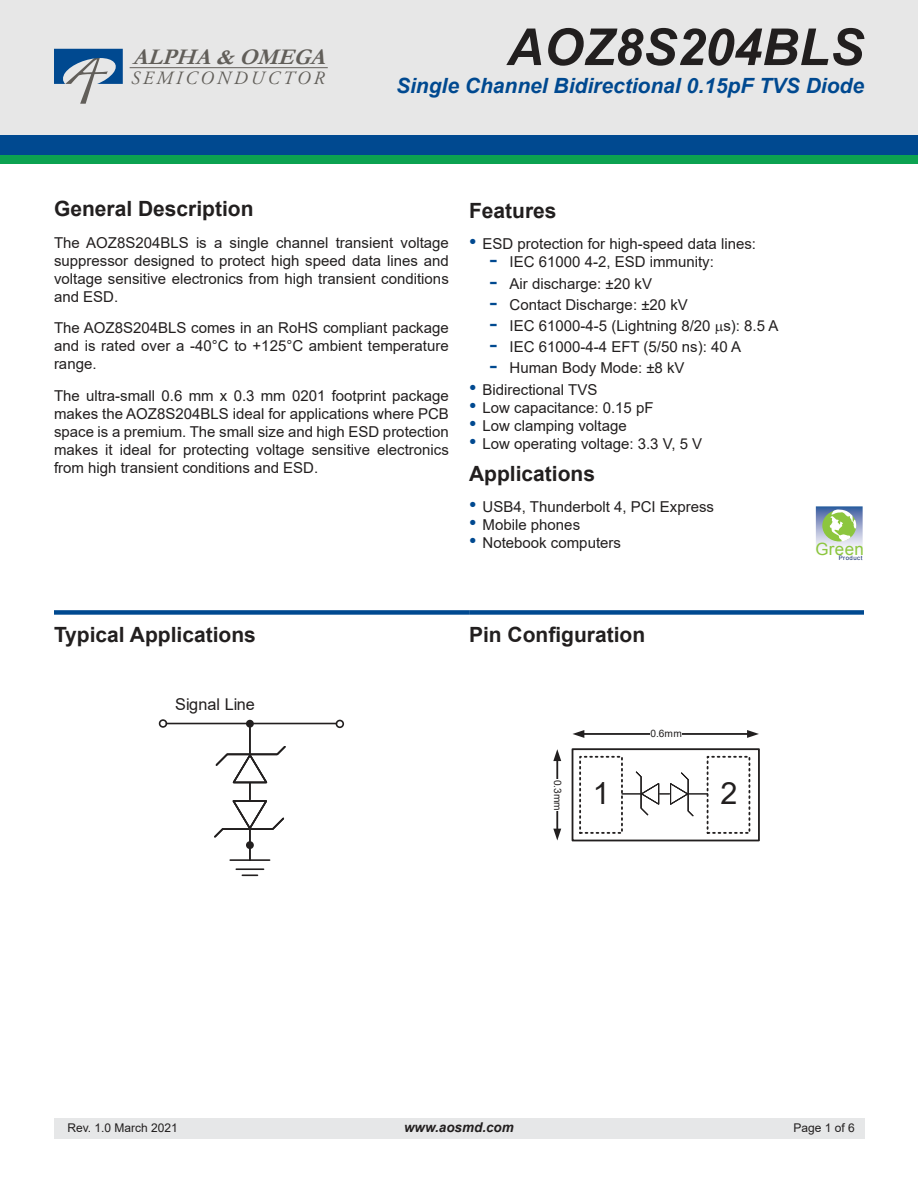
<style>
.page{position:relative;width:918px;height:1188px;background:#fff}
.page>*{position:absolute;margin:0;border:0;box-sizing:border-box;transform-origin:0 0}
.t1{font:italic 700 51px "Arial";color:#221f1f}
.t2{font:30.6px "Arial";color:#221f1f}
.t3{font:italic 700 22.5px "Garamond";color:#615e59}
.t4{font:700 21px "Arial";color:#221f1f}
.t5{font:italic 700 21px "Arial";color:#004990}
.t6{font:italic 18.75px "Adobe Garamond Pro";letter-spacing:.16em;color:#615e59}
.t7{font:16.95px "Arial";letter-spacing:.02em;color:#8cc63e}
.t8{font:16.2px "Arial";letter-spacing:.005em;color:#221f1f}
.t9{font:15px/18px "Arial";color:#221f1f;text-align:justify}
.t10{font:italic 700 13.5px "Arial";color:#221f1f}
.t11{font:12px "Arial";color:#221f1f}
.t12{font:10.2px "Arial";color:#221f1f}
.t13{font:6.15px "Arial";letter-spacing:.075em;color:#072269}
.s1{font-size:21px;color:#004990}
.s2{font-size:24px;color:#004990}
</style>
<div class="page">
<div style="left:0;top:0;width:918px;height:142px;background:#e7e7e7"></div>
<div style="left:0;top:136px;width:918px;height:19px;background:#004990"></div>
<div style="left:0;top:155px;width:918px;height:9px;background:#0ca251"></div>
<div style="left:54px;top:1119px;width:810px;height:20px;background:#e6e7e8"></div>
<hr style="left:130px;top:67px;width:198px;height:1px;background:#615e59">
<svg style="left:54px;top:49px;width:69px;height:55px"></svg>
<div style="left:54px;top:610px;width:415px;height:5px;background:#004990"></div>
<hr style="left:249px;top:827px;width:2px;height:33px;background:#221f1f">
<hr style="left:249px;top:724px;width:2px;height:31px;background:#221f1f">
<hr style="left:230px;top:859px;width:40px;height:2px;background:#221f1f">
<hr style="left:236px;top:868px;width:28px;height:2px;background:#221f1f">
<svg style="left:242px;top:874px;width:16px;height:2px"></svg>
<hr style="left:166px;top:723px;width:170px;height:1px;background:#221f1f">
<div style="left:246px;top:720px;width:8px;height:8px;border:3px solid #221f1f;border-radius:50%"></div>
<div style="left:159px;top:719px;width:8px;height:9px;border:2px solid #221f1f;border-radius:50%"></div>
<div style="left:336px;top:720px;width:8px;height:8px;border:2px solid #221f1f;border-radius:50%"></div>
<svg style="left:214px;top:744px;width:72px;height:104px"></svg>
<div style="left:246px;top:841px;width:8px;height:8px;border:3px solid #221f1f;border-radius:50%"></div>
<div style="left:469px;top:610px;width:395px;height:5px;background:#004990"></div>
<div style="left:572px;top:748px;width:188px;height:93px;border:2px solid #221f1f"></div>
<div style="left:579px;top:756px;width:44px;height:78px;border:2px dashed #221f1f"></div>
<div style="left:707px;top:756px;width:43px;height:78px;border:2px dashed #221f1f"></div>
<svg style="left:622px;top:771px;width:86px;height:46px"></svg>
<hr style="left:583px;top:733px;width:165px;height:2px;background:#221f1f">
<svg style="left:573px;top:730px;width:11px;height:8px"></svg>
<svg style="left:747px;top:730px;width:12px;height:8px"></svg>
<div style="left:650px;top:728px;width:31px;height:12px;background:#fff"></div>
<hr style="left:556px;top:760px;width:2px;height:70px;background:#221f1f">
<svg style="left:553px;top:749px;width:8px;height:12px"></svg>
<svg style="left:553px;top:829px;width:8px;height:11px"></svg>
<div style="left:551px;top:779px;width:12px;height:31px;background:#fff"></div>
<img style="left:816px;top:506px;width:47px;height:42px">
<div style="left:822px;top:510px;width:34px;height:31px;background:#8cc63e;border-radius:50%"></div>
<svg style="left:829px;top:509px;width:27px;height:33px"></svg>
<h3 class="t3" style="left:133px;top:43px;width:194px">ALPHA &amp; OMEGA</h3>
<p class="t6" style="left:131px;top:66px;width:195px">SEMICONDUCTOR</p>
<h1 class="t1" style="left:507px;top:28px;width:359px">AOZ8S204BLS</h1>
<h3 class="t5" style="left:396px;top:78px;width:469px">Single Channel Bidirectional 0.15pF TVS Diode</h3>
<h3 class="t4" style="left:54px;top:201px;width:201px">General Description</h3>
<p class="t9" style="left:54px;top:235px;width:396px">The AOZ8S204BLS is a single channel transient voltage suppressor designed to protect high speed data lines and voltage sensitive electronics from high transient conditions and ESD.</p>
<p class="t9" style="left:54px;top:320px;width:396px">The AOZ8S204BLS comes in an RoHS compliant package and is rated over a -40°C to +125°C ambient temperature range.</p>
<p class="t9" style="left:54px;top:388px;width:396px">The ultra-small 0.6 mm x 0.3 mm 0201 footprint package makes the AOZ8S204BLS ideal for applications where PCB space is a premium. The small size and high ESD protection makes it ideal for protecting voltage sensitive electronics from high transient conditions and ESD.</p>
<h3 class="t4" style="left:469px;top:203px;width:89px">Features</h3>
<p class="t9" style="left:469px;top:236px;width:288px"><span class="s1">•</span> ESD protection for high-speed data lines:</p>
<p class="t9" style="left:489px;top:254px;width:226px"><span class="s2">-</span> IEC 61000 4-2, ESD immunity:</p>
<p class="t9" style="left:489px;top:276px;width:164px"><span class="s2">-</span> Air discharge: ±20 kV</p>
<p class="t9" style="left:489px;top:297px;width:200px"><span class="s2">-</span> Contact Discharge: ±20 kV</p>
<p class="t9" style="left:489px;top:318px;width:291px"><span class="s2">-</span> IEC 61000-4-5 (Lightning 8/20 s): 8.5 A</p>
<p class="t9" style="left:489px;top:339px;width:253px"><span class="s2">-</span> IEC 61000-4-4 EFT (5/50 ns): 40 A</p>
<p class="t9" style="left:489px;top:361px;width:197px"><span class="s2">-</span> Human Body Mode: ±8 kV</p>
<p class="t9" style="left:469px;top:382px;width:130px"><span class="s1">•</span> Bidirectional TVS</p>
<p class="t9" style="left:469px;top:400px;width:186px"><span class="s1">•</span> Low capacitance: 0.15 pF</p>
<p class="t9" style="left:469px;top:418px;width:159px"><span class="s1">•</span> Low clamping voltage</p>
<p class="t9" style="left:469px;top:436px;width:235px"><span class="s1">•</span> Low operating voltage: 3.3 V, 5 V</p>
<h3 class="t4" style="left:469px;top:465px;width:128px">Applications</h3>
<p class="t9" style="left:469px;top:499px;width:246px"><span class="s1">•</span> USB4, Thunderbolt 4, PCI Express</p>
<p class="t9" style="left:469px;top:517px;width:113px"><span class="s1">•</span> Mobile phones</p>
<p class="t9" style="left:469px;top:535px;width:153px"><span class="s1">•</span> Notebook computers</p>
<h3 class="t4" style="left:54px;top:626px;width:203px">Typical Applications</h3>
<p class="t8" style="left:175px;top:699px;width:81px">Signal Line</p>
<h3 class="t4" style="left:469px;top:620px;width:178px">Pin Con昀椀guration</h3>
<p class="t12" style="left:564px;top:780px;width:33px;rotate:90deg">m3.0 m</p>
<p class="t12" style="left:651px;top:728px;width:33px">0.6mm</p>
<h2 class="t2" style="left:593px;top:776px;width:19px">1</h2>
<h2 class="t2" style="left:721px;top:776px;width:19px">2</h2>
<p class="t7" style="left:815px;top:539px;width:50px">Green</p>
<p class="t13" style="left:839px;top:554px;width:25px">Product</p>
<p class="t11" style="left:68px;top:1124px;width:112px">Rev. 1.0 March 2021</p>
<p class="t10" style="left:404px;top:1120px;width:111px">www.aosmd.com</p>
<p class="t11" style="left:794px;top:1124px;width:63px">Page 1 of 6</p>
</div>
